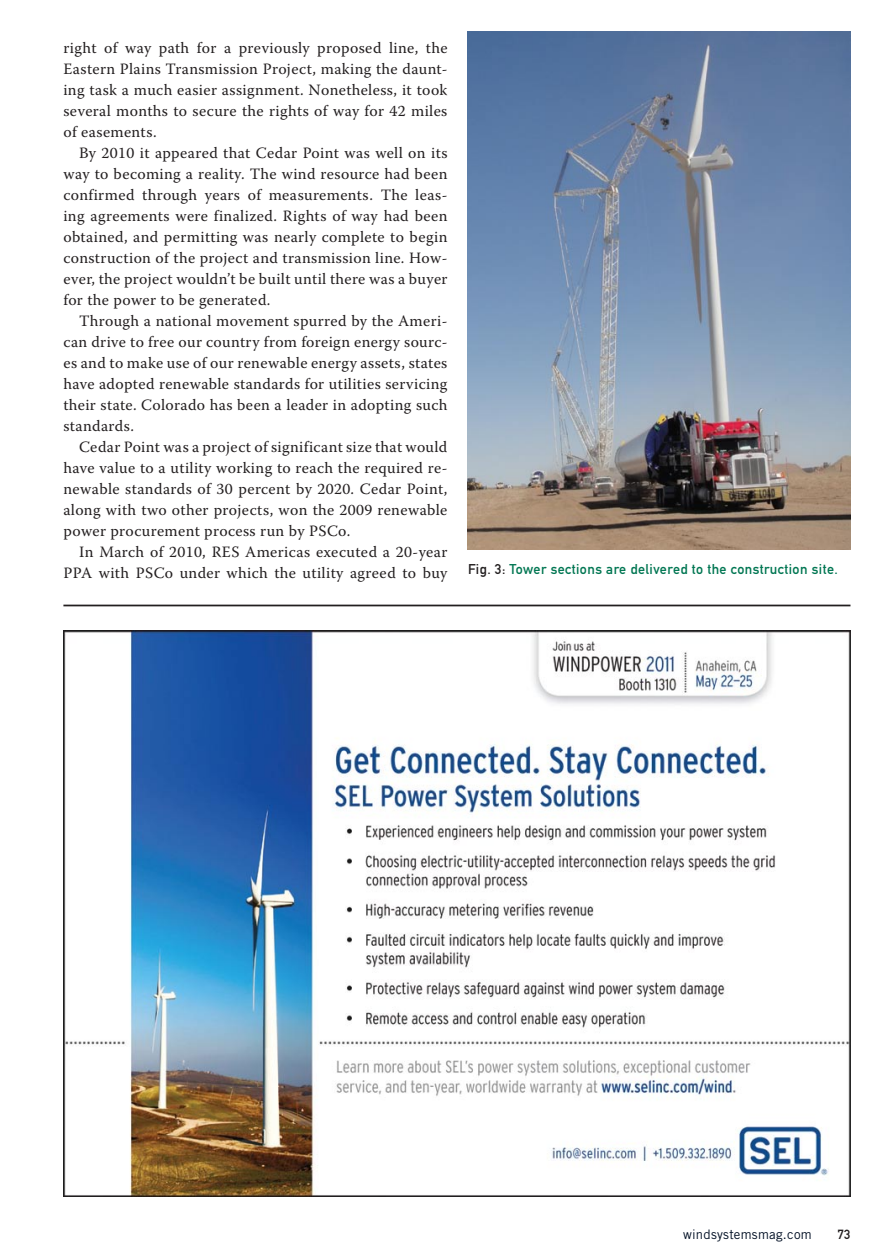
<style>
.page{position:relative;width:882px;height:1260px;background:#fff}
.page>*{position:absolute;margin:0;border:0;box-sizing:border-box;transform-origin:0 0}
.t1{font:15.75px/21px "Warnock Pro";letter-spacing:.02em;color:#231f20;text-align:justify}
.t2{font:14px "DIN Mittelschrift Alternate";letter-spacing:.03em;color:#007652}
.t3{font:13.12px "Trade Gothic";letter-spacing:.02em;color:#000f24}
.t4{font:13.12px "DIN Mittelschrift Alternate";color:#231f20}
.s1{color:#231f20}
</style>
<div class="page">
<img style="left:468px;top:32px;width:382px;height:518px">
<hr style="left:63px;top:605px;width:787px;height:1px;background:#231f20">
<img style="left:63px;top:630px;width:787px;height:567px">
<p class="t1" style="left:63px;top:37px;width:386px">right of way path for a previously proposed line, the Eastern Plains Transmission Project, making the daunt&shy;ing task a much easier assignment. Nonetheless, it took several months to secure the rights of way for 42 miles of easements.</p>
<p class="t1" style="left:63px;top:142px;width:386px;text-indent:16px">By 2010 it appeared that Cedar Point was well on its way to becoming a reality. The wind resource had been confirmed through years of measurements. The leas&shy;ing agreements were finalized. Rights of way had been obtained, and permitting was nearly complete to begin construction of the project and transmission line. How&shy;ever, the project wouldn’t be built until there was a buyer for the power to be generated.</p>
<p class="t1" style="left:63px;top:310px;width:386px;text-indent:16px">Through a national movement spurred by the Ameri&shy;can drive to free our country from foreign energy sourc&shy;es and to make use of our renewable energy assets, states have adopted renewable standards for utilities servicing their state. Colorado has been a leader in adopting such standards.</p>
<p class="t1" style="left:63px;top:436px;width:386px;text-indent:16px">Cedar Point was a project of significant size that would have value to a utility working to reach the required re&shy;newable standards of 30 percent by 2020. Cedar Point, along with two other projects, won the 2009 renewable power procurement process run by PSCo.</p>
<p class="t1" style="left:63px;top:541px;width:386px;text-align:right">In March of 2010, RES Americas executed a 20-year<br>PPA with PSCo under which the utility agreed to buy</p>
<p class="t2" style="left:468px;top:561px;width:371px"><span class="s1">Fig. 3:</span> Tower sections are delivered to the construction site.</p>
<p class="t3" style="left:683px;top:1226px;width:130px">windsystemsmag.com</p>
<p class="t4" style="left:838px;top:1226px;width:14px">73</p>
</div>
